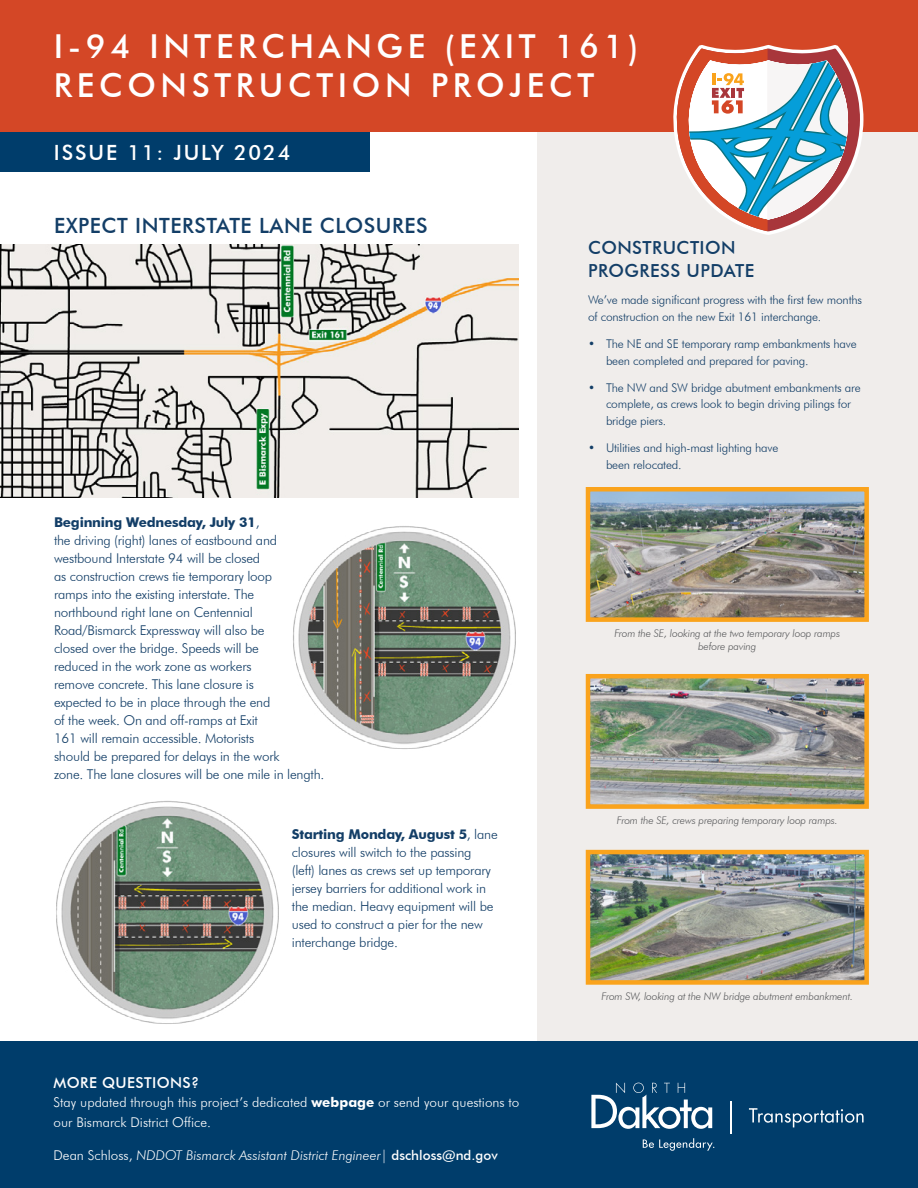
<style>
.page{position:relative;width:918px;height:1188px;background:#fff}
.page>*{position:absolute;margin:0;border:0;box-sizing:border-box;transform-origin:0 0}
.t1{font:500 33px/39.6px "Futura BT";letter-spacing:.14em;color:#fff}
.t2{font:500 21px "Futura BT";letter-spacing:.025em;color:#133e67}
.t3{font:500 21px "Futura BT";letter-spacing:.09em;color:#fff}
.t4{font:500 18px/22.5px "Futura BT";letter-spacing:.025em;color:#133e67}
.t5{font:500 15px "Futura BT";letter-spacing:.025em;color:#fff}
.t6{font:300 13.5px/18px "Futura BT";letter-spacing:-.015em;color:#133e67}
.t7{font:300 13.5px/19.5px "Futura BT";color:#fff}
.t8{font:italic 300 13.5px "Futura BT";color:#fff}
.t9{font:300 12px/16.5px "Futura BT";letter-spacing:-.015em;color:#133e67}
.t10{font:italic 300 10.5px/12.6px "Futura BT";letter-spacing:-.015em;color:#58595b;text-align:center}
.s1{font-weight:700}
.s2{font-style:normal}
.s3{font-weight:500;font-style:normal}
</style>
<div class="page">
<div style="left:0;top:132px;width:370px;height:40px;background:#003d6b"></div>
<div style="left:537px;top:132px;width:381px;height:909px;background:#f0edeb"></div>
<div style="left:0;top:0;width:918px;height:132px;background:#d44726"></div>
<svg style="left:673px;top:45px;width:191px;height:190px"></svg>
<div style="left:0;top:1041px;width:918px;height:147px;background:#003d6b"></div>
<hr style="left:730px;top:1101px;width:1px;height:33px;background:#fff">
<svg style="left:643px;top:1138px;width:71px;height:13px"></svg>
<svg style="left:591px;top:1083px;width:121px;height:46px"></svg>
<svg style="left:749px;top:1108px;width:115px;height:19px"></svg>
<img style="left:0;top:244px;width:519px;height:253px">
<img style="left:293px;top:526px;width:223px;height:223px">
<img style="left:56px;top:801px;width:223px;height:223px">
<img style="left:591px;top:492px;width:273px;height:125px">
<div style="left:586px;top:487px;width:283px;height:135px;border:4px solid #faa31c"></div>
<img style="left:591px;top:679px;width:273px;height:125px">
<div style="left:586px;top:674px;width:283px;height:135px;border:4px solid #faa31c"></div>
<img style="left:591px;top:855px;width:273px;height:125px">
<div style="left:586px;top:850px;width:283px;height:135px;border:4px solid #faa31c"></div>
<h1 class="t1" style="left:54px;top:26px;width:586px">I-94 INTERCHANGE (EXIT 161)<br>RECONSTRUCTION PROJECT</h1>
<h2 class="t3" style="left:54px;top:139px;width:238px">ISSUE 11: JULY 2024</h2>
<h2 class="t2" style="left:54px;top:213px;width:375px">EXPECT INTERSTATE LANE CLOSURES</h2>
<p class="t6" style="left:54px;top:513px;width:272px"><span class="s1">Beginning Wednesday, July 31</span>,<br>the driving (right) lanes of eastbound and westbound Interstate 94 will be closed<br>as construction crews tie temporary loop<br>ramps into the existing interstate. The<br>northbound right lane on Centennial Road/Bismarck Expressway will also be<br>closed over the bridge. Speeds will be<br>reduced in the work zone as workers<br>remove concrete. This lane closure is<br>expected to be in place through the end<br>of the week. On and off-ramps at Exit<br>161 will remain accessible. Motorists<br>should be prepared for delays in the work<br>zone. The lane closures will be one mile in length.</p>
<p class="t6" style="left:292px;top:825px;width:207px"><span class="s1">Starting Monday, August 5</span>, lane closures will switch to the passing (left) lanes as crews set up temporary jersey barriers for additional work in the median. Heavy equipment will be used to construct a pier for the new interchange bridge.</p>
<p class="t5" style="left:54px;top:1073px;width:147px">MORE QUESTIONS?</p>
<p class="t7" style="left:54px;top:1093px;width:467px">Stay updated through this project’s dedicated <span class="s1">webpage</span> or send your questions to our Bismarck District Office.</p>
<p class="t8" style="left:54px;top:1147px;width:446px"><span class="s2">Dean Schloss,</span> NDDOT Bismarck Assistant District Engineer<span class="s2">|</span> <span class="s3">dschloss@nd.gov</span></p>
<h3 class="t4" style="left:588px;top:236px;width:168px">CONSTRUCTION<br>PROGRESS UPDATE</h3>
<p class="t9" style="left:588px;top:292px;width:276px">We’ve made significant progress with the first few months of construction on the new Exit 161 interchange.</p>
<p class="t9" style="left:606px;top:335px;width:252px;text-indent:-18px">• The NE and SE temporary ramp embankments have been completed and prepared for paving.</p>
<p class="t9" style="left:606px;top:379px;width:256px;text-indent:-18px">• The NW and SW bridge abutment embankments are complete, as crews look to begin driving pilings for bridge piers.</p>
<p class="t9" style="left:606px;top:440px;width:174px;text-indent:-18px">• Utilities and high-mast lighting have been relocated.</p>
<p class="t10" style="left:614px;top:627px;width:227px">From the SE, looking at the two temporary loop ramps before paving</p>
<p class="t10" style="left:617px;top:814px;width:222px">From the SE, crews preparing temporary loop ramps.</p>
<p class="t10" style="left:602px;top:990px;width:253px">From SW, looking at the NW bridge abutment embankment.</p>
</div>
